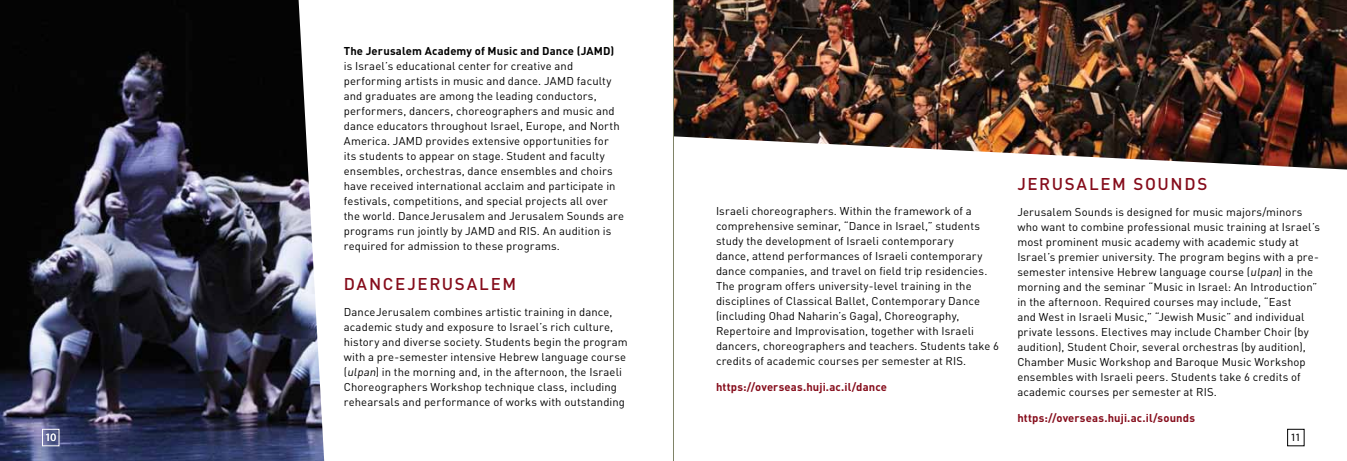
<style>
.page{position:relative;width:1347px;height:461px;background:#fff}
.page>*{position:absolute;margin:0;border:0;box-sizing:border-box;transform-origin:0 0}
.t1{font:500 16.88px "DIN";letter-spacing:.1em;color:#850c1b}
.t2{font:11.25px/15px "DIN";letter-spacing:.01em;color:#000}
.t3{font:700 11.25px "DIN";letter-spacing:.015em;color:#850c1b}
.t4{font:700 11.25px "DIN";letter-spacing:.015em;color:#000}
.t5{font:11.25px "Myriad Pro";color:#000}
.t6{font:11.25px "Myriad Pro";color:#fff}
.s1{font-style:italic}
</style>
<div class="page">
<img style="left:0;top:0;width:324px;height:461px">
<div style="left:42px;top:429px;width:17px;height:17px;border:1px solid #fff"></div>
<div style="left:1287px;top:429px;width:17px;height:17px;border:1px solid #000"></div>
<img style="left:674px;top:0;width:672px;height:169px">
<hr style="left:673px;top:0;width:1px;height:461px;background:#7f8367">
<p class="t6" style="left:45px;top:431px;width:13px">10</p>
<p class="t4" style="left:344px;top:44px;width:272px">The Jerusalem Academy of Music and Dance (JAMD)</p>
<p class="t2" style="left:344px;top:58px;width:282px">is Israel’s educational center for creative and performing artists in music and dance. JAMD faculty and graduates are among the leading conductors, performers, dancers, choreographers and music and dance educators throughout Israel, Europe, and North America. JAMD provides extensive opportunities for its students to appear on stage. Student and faculty ensembles, orchestras, dance ensembles and choirs have received international acclaim and participate in festivals, competitions, and special projects all over the world. DanceJerusalem and Jerusalem Sounds are programs run jointly by JAMD and RIS. An audition is required for admission to these programs.</p>
<h1 class="t1" style="left:344px;top:273px;width:174px">DANCEJERUSALEM</h1>
<p class="t2" style="left:344px;top:304px;width:285px">DanceJerusalem combines artistic training in dance, academic study and exposure to Israel’s rich culture, history and diverse society. Students begin the program with a pre-semester intensive Hebrew language course (<span class="s1">ulpan</span>) in the morning and, in the afternoon, the Israeli Choreographers Workshop technique class, including rehearsals and performance of works with outstanding</p>
<p class="t2" style="left:716px;top:203px;width:285px">Israeli choreographers. Within the framework of a comprehensive seminar, “Dance in Israel,” students study the development of Israeli contemporary<br>dance, attend performances of Israeli contemporary dance companies, and travel on field trip residencies.<br>The program offers university-level training in the disciplines of Classical Ballet, Contemporary Dance (including Ohad Naharin’s Gaga), Choreography, Repertoire and Improvisation, together with Israeli dancers, choreographers and teachers. Students take 6 credits of academic courses per semester at RIS.</p>
<p class="t3" style="left:716px;top:379px;width:172px">https://overseas.huji.ac.il/dance</p>
<h1 class="t1" style="left:1017px;top:173px;width:191px">JERUSALEM SOU NDS</h1>
<p class="t2" style="left:1017px;top:204px;width:304px">Jerusalem Sounds is designed for music majors/minors who want to combine professional music training at Israel’s most prominent music academy with academic study at Israel’s premier university. The program begins with a pre&shy;semester intensive Hebrew language course (<span class="s1">ulpan</span>) in the morning and the seminar “Music in Israel: An Introduction” in the afternoon. Required courses may include, “East<br>and West in Israeli Music,” “Jewish Music” and individual private lessons. Electives may include Chamber Choir (by audition), Student Choir, several orchestras (by audition), Chamber Music Workshop and Baroque Music Workshop ensembles with Israeli peers. Students take 6 credits of academic courses per semester at RIS.</p>
<p class="t3" style="left:1017px;top:410px;width:179px">https://overseas.huji.ac.il/sounds</p>
<p class="t5" style="left:1290px;top:431px;width:12px">11</p>
</div>
